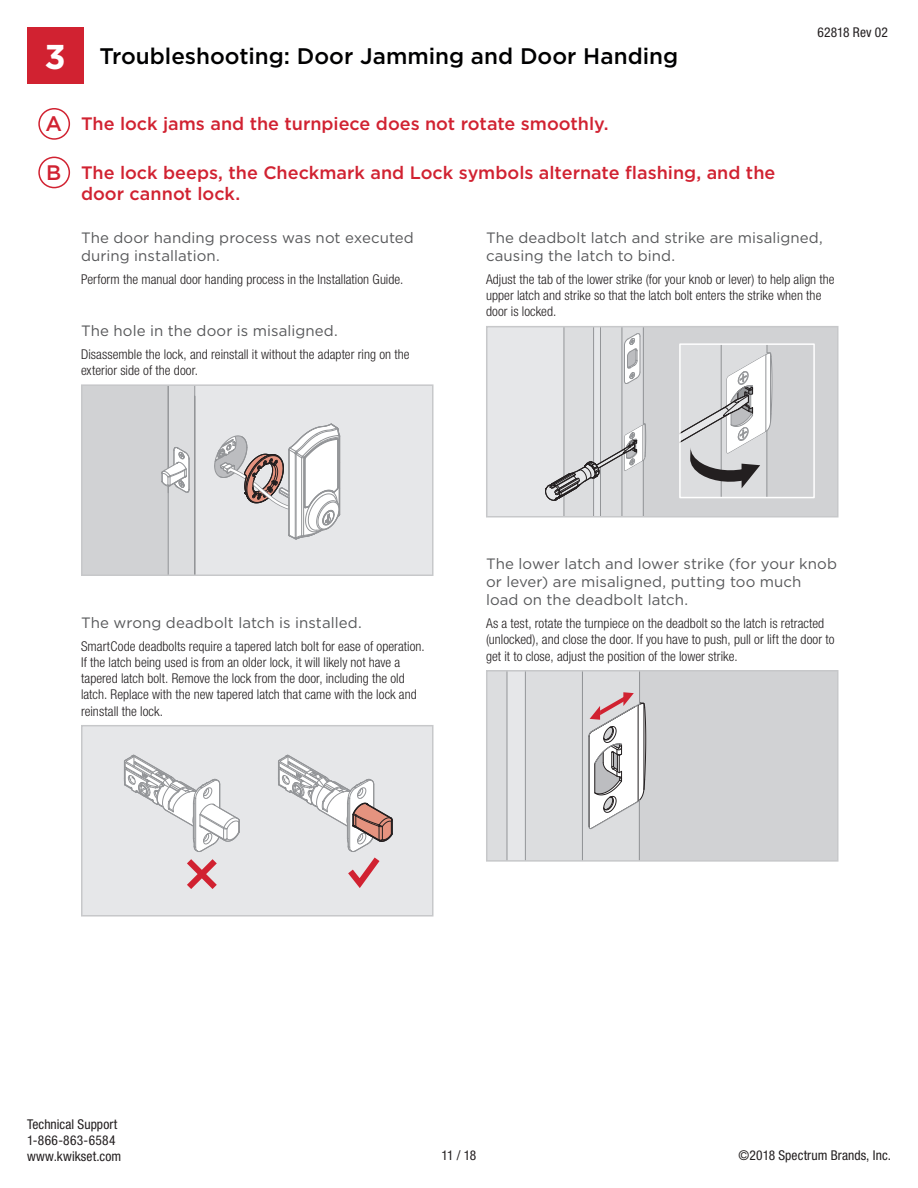
<style>
.page{position:relative;width:918px;height:1188px;background:#fff}
.page>*{position:absolute;margin:0;border:0;box-sizing:border-box;transform-origin:0 0}
.t1{font:700 34.5px "Gotham";color:#fff}
.t2{font:500 22.5px "Gotham";color:#000001}
.t3{font:500 21px "Gotham";color:#d12231}
.t4{font:500 18px/21.6px "Gotham";color:#d12231}
.t5{font:15px/18px "Gotham";letter-spacing:.005em;color:#57585a}
.t6{font:300 condensed 13.5px/16.2px "Helvetica Neue LT Std";letter-spacing:.005em;color:#231f20}
.t7{font:condensed 13.5px/16.2px "Helvetica Neue LT Std";letter-spacing:.01em;color:#231f20}
</style>
<div class="page">
<div style="left:82px;top:385px;width:351px;height:190px;background:#e6e7e9"></div>
<div style="left:82px;top:385px;width:86px;height:190px;background:#d1d2d4"></div>
<svg style="left:161px;top:387px;width:34px;height:186px"></svg>
<svg style="left:214px;top:423px;width:127px;height:117px"></svg>
<div style="left:81px;top:384px;width:353px;height:192px;border:2px solid #c7c8ca"></div>
<div style="left:82px;top:726px;width:351px;height:190px;background:#e6e7e9"></div>
<svg style="left:123px;top:754px;width:117px;height:135px"></svg>
<svg style="left:278px;top:754px;width:115px;height:134px"></svg>
<div style="left:81px;top:725px;width:353px;height:192px;border:2px solid #c7c8ca"></div>
<div style="left:487px;top:327px;width:351px;height:190px;background:#e6e7e9"></div>
<div style="left:642px;top:327px;width:196px;height:190px;background:#d1d2d4"></div>
<svg style="left:545px;top:329px;width:101px;height:186px"></svg>
<svg style="left:682px;top:346px;width:90px;height:149px"></svg>
<div style="left:679px;top:343px;width:136px;height:155px;border:2px solid #fff"></div>
<div style="left:486px;top:326px;width:352px;height:192px;border:2px solid #c7c8ca"></div>
<div style="left:487px;top:671px;width:351px;height:190px;background:#d1d2d4"></div>
<div style="left:525px;top:671px;width:57px;height:190px;background:#dcdddf"></div>
<div style="left:507px;top:671px;width:18px;height:190px;background:#e6e7e9"></div>
<div style="left:487px;top:671px;width:20px;height:190px;background:#dcdddf"></div>
<hr style="left:525px;top:671px;width:1px;height:190px;background:#939598">
<hr style="left:507px;top:671px;width:1px;height:190px;background:#939598">
<svg style="left:582px;top:673px;width:64px;height:186px"></svg>
<div style="left:486px;top:670px;width:352px;height:192px;border:2px solid #c7c8ca"></div>
<div style="left:27px;top:27px;width:56px;height:57px;background:#d12231"></div>
<div style="left:38px;top:108px;width:32px;height:32px;border:2px solid #d12231;border-radius:50%"></div>
<div style="left:38px;top:157px;width:32px;height:31px;border:2px solid #d12231;border-radius:50%"></div>
<h1 class="t1" style="left:44px;top:34px;width:23px">3</h1>
<h2 class="t2" style="left:99px;top:42px;width:580px">Troubleshooting: Door Jamming and Door Handing</h2>
<p class="t7" style="left:818px;top:24px;width:72px">62818 Rev 02</p>
<h3 class="t3" style="left:45px;top:110px;width:18px">A</h3>
<h3 class="t3" style="left:46px;top:158px;width:17px">B</h3>
<h3 class="t4" style="left:81px;top:113px;width:529px">The lock jams and the turnpiece does not rotate smoothly.</h3>
<h3 class="t4" style="left:81px;top:161px;width:696px">The lock beeps, the Checkmark and Lock symbols alternate flashing, and the door cannot lock.</h3>
<p class="t5" style="left:81px;top:228px;width:334px">The door handing process was not executed during installation.</p>
<p class="t6" style="left:81px;top:271px;width:324px">Perform the manual door handing process in the Installation Guide.</p>
<p class="t5" style="left:81px;top:321px;width:258px">The hole in the door is misaligned.</p>
<p class="t6" style="left:81px;top:346px;width:330px">Disassemble the lock, and reinstall it without the adapter ring on the exterior side of the door.</p>
<p class="t5" style="left:486px;top:228px;width:338px">The deadbolt latch and strike are misaligned, causing the latch to bind.</p>
<p class="t6" style="left:486px;top:271px;width:350px">Adjust the tab of the lower strike (for your knob or lever) to help align the upper latch and strike so that the latch bolt enters the strike when the door is locked.</p>
<p class="t5" style="left:81px;top:613px;width:282px">The wrong deadbolt latch is installed.</p>
<p class="t6" style="left:81px;top:638px;width:345px">SmartCode deadbolts require a tapered latch bolt for ease of operation.<br>If the latch being used is from an older lock, it will likely not have a tapered latch bolt. Remove the lock from the door, including the old latch. Replace with the new tapered latch that came with the lock and reinstall the lock.</p>
<p class="t5" style="left:486px;top:555px;width:353px">The lower latch and lower strike (for your knob or lever) are misaligned, putting too much load on the deadbolt latch.</p>
<p class="t6" style="left:486px;top:615px;width:350px">As a test, rotate the turnpiece on the deadbolt so the latch is retracted (unlocked), and close the door. If you have to push, pull or lift the door to get it to close, adjust the position of the lower strike.</p>
<p class="t7" style="left:27px;top:1116px;width:96px">Technical Support<br>1-866-863-6584 www.kwikset.com</p>
<p class="t7" style="left:442px;top:1147px;width:36px">11 / 18</p>
<p class="t7" style="left:738px;top:1147px;width:154px">©2018 Spectrum Brands, Inc.</p>
</div>
